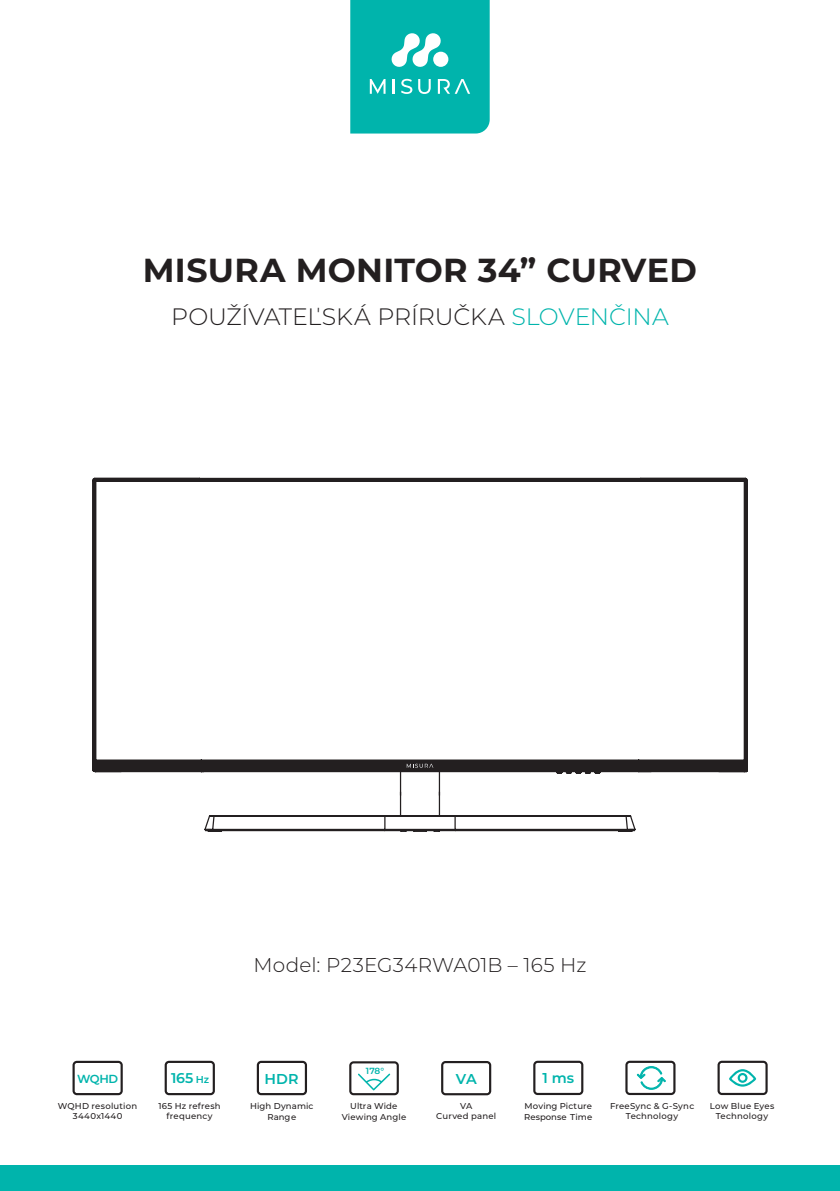
<style>
.page{position:relative;width:840px;height:1191px;background:#fff}
.page>*{position:absolute;margin:0;border:0;box-sizing:border-box;transform-origin:0 0}
.t1{font:700 33.2px "Montserrat";letter-spacing:.01em;color:#231f20}
.t2{font:300 23.8px "Montserrat";letter-spacing:-.005em;color:#231f20}
.t3{font:300 20px "Montserrat";letter-spacing:.005em;color:#231f20}
.t4{font:600 14.4px "Montserrat";color:#00b4ac}
.t5{font:600 14.2px "Montserrat";color:#00b4ac}
.t6{font:600 11.6px "Montserrat";color:#00b4ac}
.t7{font:600 8.8px "Montserrat";color:#00b4ac}
.t8{font:500 8.6px/10px "Montserrat";letter-spacing:.025em;color:#231f20;text-align:center}
.t9{font:500 8.6px/10.2px "Montserrat";color:#231f20;text-align:center}
.t10{font:500 8.6px "Montserrat";letter-spacing:.045em;color:#231f20}
.s1{color:#00b4ac}
.s2{font-size:10px}
</style>
<div class="page">
<div style="left:0;top:1165px;width:839px;height:26px;background:#00b4ac"></div>
<svg style="left:350px;top:0;width:139px;height:134px;background:#16bab3"></svg>
<svg style="left:92px;top:477px;width:656px;height:296px"></svg>
<svg style="left:93px;top:759px;width:653px;height:73px"></svg>
<svg style="left:349px;top:1061px;width:49px;height:34px"></svg>
<svg style="left:257px;top:1060px;width:50px;height:35px"></svg>
<svg style="left:72px;top:1060px;width:51px;height:35px"></svg>
<svg style="left:441px;top:1061px;width:50px;height:34px"></svg>
<svg style="left:533px;top:1060px;width:50px;height:35px"></svg>
<svg style="left:625px;top:1060px;width:50px;height:36px"></svg>
<svg style="left:717px;top:1060px;width:50px;height:35px"></svg>
<svg style="left:164px;top:1060px;width:51px;height:35px"></svg>
<div style="left:94px;top:760px;width:652px;height:11px;background:#231f20"></div>
<svg style="left:406px;top:763px;width:27px;height:5px"></svg>
<p class="t1" style="left:143px;top:246px;width:555px">MISURA MONITOR 34” CURVED</p>
<p class="t2" style="left:171px;top:300px;width:498px">POUŽÍVATEĽSKÁ PRÍRUČKA <span class="s1">SLOVENČINA</span></p>
<p class="t3" style="left:253px;top:951px;width:334px">Model: P23EG34RWA01B – 165 Hz</p>
<p class="t7" style="left:366px;top:1065px;width:20px">178°</p>
<p class="t9" style="left:341px;top:1100px;width:66px">Ultra Wide<br>Viewing Angle</p>
<p class="t6" style="left:77px;top:1070px;width:43px">WQHD</p>
<p class="t5" style="left:171px;top:1068px;width:39px">165 <span class="s2">Hz</span></p>
<h3 class="t5" style="left:542px;top:1068px;width:33px">1 ms</h3>
<h3 class="t4" style="left:264px;top:1068px;width:35px">HDR</h3>
<p class="t9" style="left:250px;top:1100px;width:65px">High Dynamic<br>Range</p>
<h3 class="t5" style="left:455px;top:1068px;width:23px">VA</h3>
<p class="t8" style="left:58px;top:1101px;width:81px">WQHD resolution</p>
<p class="t10" style="left:73px;top:1110px;width:51px">3440x1440</p>
<p class="t8" style="left:158px;top:1101px;width:64px">165 Hz refresh frequency</p>
<p class="t8" style="left:609px;top:1101px;width:86px">FreeSync &amp; G-Sync</p>
<p class="t9" style="left:524px;top:1100px;width:69px;text-align:left">Moving Picture<br>Response Time</p>
<p class="t8" style="left:436px;top:1101px;width:62px">VA<br>Curved panel</p>
<p class="t8" style="left:625px;top:1111px;width:54px">Technology</p>
<p class="t8" style="left:709px;top:1101px;width:66px">Low Blue Eyes</p>
<p class="t8" style="left:715px;top:1111px;width:54px">Technology</p>
</div>
